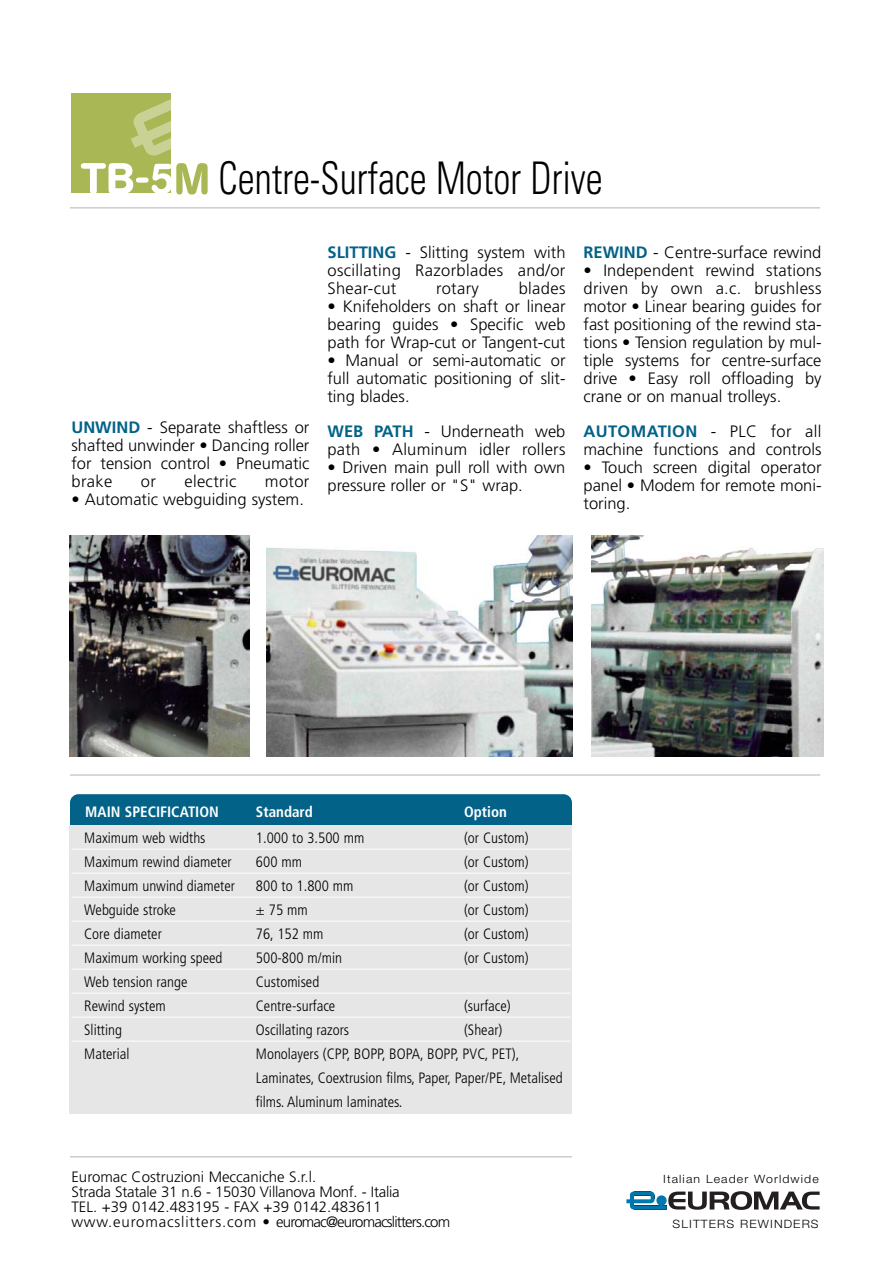
<style>
.page{position:relative;width:893px;height:1263px;background:#fff}
.page>*{position:absolute;margin:0;border:0;box-sizing:border-box;transform-origin:0 0}
.t1{font:300 condensed 45px "Univers";color:#000;scale:.85 1}
.t2{font:300 16.5px/18px "Frutiger";color:#000;text-align:justify}
.t3{font:300 16.5px "Frutiger";letter-spacing:.02em;color:#000}
.t4{font:300 condensed 15px/24px "Frutiger";color:#000}
.t5{font:300 15px/15px "Frutiger";color:#000}
.t6{font:700 condensed 15px "Frutiger";color:#fff}
.t7{font:300 11.55px "Helvetica Neue";letter-spacing:.09em;color:#000;scale:1.07 1}
.s1{font-weight:700;color:#036288}
</style>
<div class="page">
<img style="left:70px;top:536px;width:180px;height:221px">
<img style="left:266px;top:536px;width:307px;height:221px">
<img style="left:591px;top:536px;width:232px;height:221px">
<div style="left:71px;top:93px;width:100px;height:100px;background:#a9b854"></div>
<svg style="left:131px;top:99px;width:40px;height:57px"></svg>
<svg style="left:81px;top:163px;width:127px;height:32px"></svg>
<svg style="left:626px;top:1191px;width:193px;height:19px"></svg>
<div style="left:70px;top:794px;width:502px;height:86px;background:#036288;border-radius:9px"></div>
<div style="left:70px;top:826px;width:502px;height:288px;background:#e6e6e6"></div>
<hr style="left:71px;top:849px;width:499px;height:1px;background:#fff">
<hr style="left:71px;top:873px;width:499px;height:1px;background:#fff">
<hr style="left:71px;top:897px;width:499px;height:1px;background:#fff">
<hr style="left:71px;top:921px;width:499px;height:1px;background:#fff">
<hr style="left:71px;top:945px;width:499px;height:1px;background:#fff">
<hr style="left:71px;top:969px;width:499px;height:1px;background:#fff">
<hr style="left:71px;top:993px;width:499px;height:1px;background:#fff">
<hr style="left:71px;top:1017px;width:499px;height:1px;background:#fff">
<hr style="left:71px;top:1041px;width:499px;height:1px;background:#fff">
<hr style="left:70px;top:1156px;width:502px;height:2px;background:#ccc">
<hr style="left:70px;top:207px;width:750px;height:2px;background:#ccc">
<hr style="left:70px;top:774px;width:750px;height:2px;background:#ccc">
<h1 class="t1" style="left:219px;top:161px;width:453px">Centre-Surface Motor Drive</h1>
<p class="t2" style="left:71px;top:419px;width:239px"><span class="s1">UNWIND</span> - Separate shaftless or shafted unwinder • Dancing roller for tension control • Pneumatic brake</p>
<p class="t2" style="left:141px;top:473px;width:17px">or</p>
<p class="t3" style="left:184px;top:474px;width:54px">electric</p>
<p class="t2" style="left:265px;top:473px;width:46px">motor</p>
<p class="t2" style="left:71px;top:491px;width:234px">• Automatic webguiding system.</p>
<p class="t2" style="left:327px;top:244px;width:239px"><span class="s1">SLITTING</span> - Slitting system with oscillating Razorblades and/or Shear-cut</p>
<p class="t2" style="left:436px;top:280px;width:44px">rotary</p>
<p class="t2" style="left:518px;top:280px;width:48px">blades</p>
<p class="t2" style="left:327px;top:298px;width:239px">• Knifeholders on shaft or linear bearing guides • Specific web path for Wrap-cut or Tangent-cut</p>
<p class="t2" style="left:327px;top:352px;width:239px">• Manual or semi-automatic or full automatic positioning of slit&shy;ting blades.</p>
<p class="t2" style="left:327px;top:423px;width:239px"><span class="s1">WEB PATH</span> - Underneath web path • Aluminum idler rollers</p>
<p class="t2" style="left:327px;top:459px;width:239px">• Driven main pull roll with own pressure roller or "S" wrap.</p>
<p class="t2" style="left:583px;top:244px;width:239px"><span class="s1">REWIND</span> - Centre-surface rewind</p>
<p class="t2" style="left:583px;top:262px;width:239px">• Independent rewind stations driven by own a.c. brushless motor • Linear bearing guides for fast positioning of the rewind sta&shy;tions • Tension regulation by mul&shy;tiple systems for centre-surface drive • Easy roll offloading by crane or on manual trolleys.</p>
<p class="t2" style="left:583px;top:423px;width:239px"><span class="s1">AUTOMATION</span> - PLC for all machine functions and controls</p>
<p class="t2" style="left:583px;top:459px;width:239px">• Touch screen digital operator panel • Modem for remote moni&shy;toring.</p>
<p class="t6" style="left:85px;top:806px;width:135px">MAIN SPECIFICATION</p>
<p class="t6" style="left:256px;top:806px;width:58px">Standard</p>
<p class="t6" style="left:464px;top:806px;width:44px">Option</p>
<p class="t4" style="left:84px;top:827px;width:123px">Maximum web widths</p>
<p class="t4" style="left:256px;top:827px;width:110px">1.000 to 3.500 mm</p>
<p class="t4" style="left:464px;top:827px;width:66px">(or Custom)</p>
<p class="t4" style="left:84px;top:851px;width:149px">Maximum rewind diameter</p>
<p class="t4" style="left:256px;top:851px;width:48px">600 mm</p>
<p class="t4" style="left:464px;top:851px;width:66px">(or Custom)</p>
<p class="t4" style="left:84px;top:875px;width:152px">Maximum unwind diameter</p>
<p class="t4" style="left:256px;top:875px;width:99px">800 to 1.800 mm</p>
<p class="t4" style="left:464px;top:875px;width:66px">(or Custom)</p>
<p class="t4" style="left:84px;top:899px;width:93px">Webguide stroke</p>
<p class="t4" style="left:256px;top:899px;width:53px">± 75 mm</p>
<p class="t4" style="left:464px;top:899px;width:66px">(or Custom)</p>
<p class="t4" style="left:84px;top:923px;width:79px">Core diameter</p>
<p class="t4" style="left:256px;top:923px;width:69px">76, 152 mm</p>
<p class="t4" style="left:464px;top:923px;width:66px">(or Custom)</p>
<p class="t4" style="left:84px;top:947px;width:140px">Maximum working speed</p>
<p class="t4" style="left:256px;top:947px;width:88px">500-800 m/min</p>
<p class="t4" style="left:464px;top:947px;width:66px">(or Custom)</p>
<p class="t4" style="left:84px;top:971px;width:105px">Web tension range</p>
<p class="t4" style="left:256px;top:971px;width:65px">Customised</p>
<p class="t4" style="left:84px;top:995px;width:83px">Rewind system</p>
<p class="t4" style="left:256px;top:995px;width:81px">Centre-surface</p>
<p class="t4" style="left:464px;top:995px;width:48px">(surface)</p>
<p class="t4" style="left:84px;top:1019px;width:39px">Slitting</p>
<p class="t4" style="left:256px;top:1019px;width:95px">Oscillating razors</p>
<p class="t4" style="left:464px;top:1019px;width:40px">(Shear)</p>
<p class="t4" style="left:84px;top:1043px;width:47px">Material</p>
<p class="t4" style="left:256px;top:1043px;width:308px">Monolayers (CPP, BOPP, BOPA, BOPP, PVC, PET),<br>Laminates, Coextrusion films, Paper, Paper/PE, Metalised films. Aluminum laminates.</p>
<p class="t5" style="left:71px;top:1171px;width:380px">Euromac Costruzioni Meccaniche S.r.l.<br>Strada Statale 31 n.6 - 15030 Villanova Monf. - Italia<br>TEL. +39 0142.483195 - FAX +39 0142.483611 www.euromacslitters.com • euromac@euromacslitters.com</p>
<p class="t7" style="left:663px;top:1175px;width:147px">Italian Leader Worldwide</p>
<p class="t7" style="left:672px;top:1220px;width:138px">SLITTERS REWINDERS</p>
</div>
